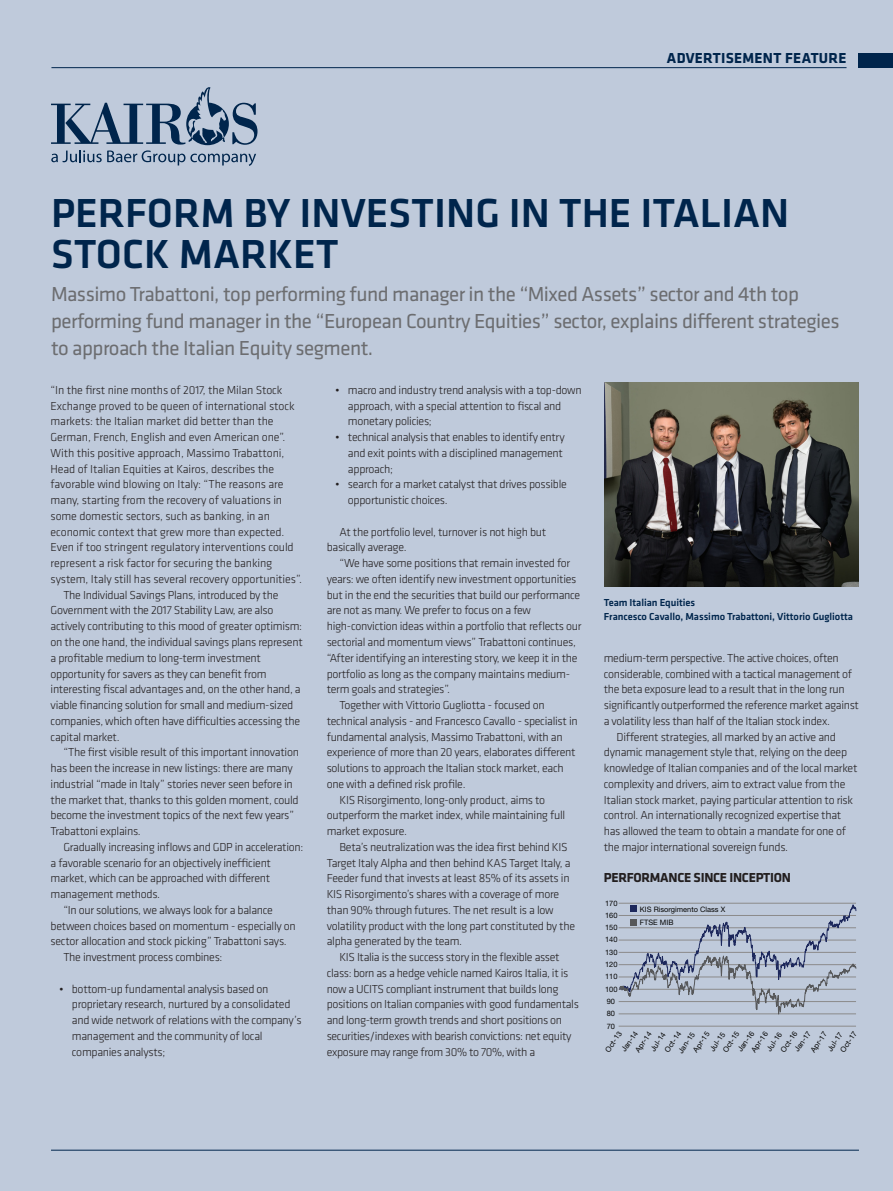
<style>
.page{position:relative;width:893px;height:1191px;background:#bfcadb}
.page>*{position:absolute;margin:0;border:0;box-sizing:border-box;transform-origin:0 0}
.Headline__investme{font:500 42px/40.5px "Klavika";color:#00254c}
.Standfirst{font:21px/27px "Klavika";letter-spacing:-.025em;color:#6c6d70}
.t1{font:700 15px "Klavika";letter-spacing:.02em;color:#00254c}
.Body_copy__no_inde{font:700 13.5px "Klavika";letter-spacing:-.02em;color:#231f20}
.Body_copy__no_inde-2{font:300 12px/15.8px "Klavika";letter-spacing:-.025em;color:#231f20}
.Standfirst-2{font:500 10.5px/13.5px "Klavika";letter-spacing:-.005em;color:#00254c}
.t2{font:7.5px/13.2px "Helvetica Neue LT Pro";color:#050504}
</style>
<div class="page">
<hr style="left:51px;top:67px;width:795px;height:1px;background:#00254c">
<div style="left:859px;top:53px;width:34px;height:15px;background:#00254c"></div>
<hr style="left:51px;top:1149px;width:808px;height:1px;background:#00254c">
<svg style="left:51px;top:87px;width:206px;height:79px"></svg>
<svg style="left:619px;top:903px;width:238px;height:124px"></svg>
<div style="left:630px;top:905px;width:7px;height:7px;background:#1d285c"></div>
<div style="left:630px;top:919px;width:7px;height:7px;background:#57585a"></div>
<img style="left:604px;top:383px;width:255px;height:203px">
<p class="t1" style="left:667px;top:47px;width:181px">ADVERTISEMENT FEATURE</p>
<p class="Headline__investme" style="left:51px;top:192px;width:740px">PERFORM BY INVESTING IN THE ITALIAN<br>STOCK MARKET</p>
<p class="Standfirst" style="left:51px;top:280px;width:790px">Massimo Trabattoni, top performing fund manager in the “Mixed Assets” sector and 4th top performing fund manager in the “European Country Equities” sector, explains different strategies to approach the Italian Equity segment.</p>
<p class="Body_copy__no_inde-2" style="left:51px;top:382px;width:253px">“In the first nine months of 2017, the Milan Stock Exchange proved to be queen of international stock markets: the Italian market did better than the German, French, English and even American one”.<br>With this positive approach, Massimo Trabattoni, Head of Italian Equities at Kairos, describes the favorable wind blowing on Italy: “The reasons are many, starting from the recovery of valuations in some domestic sectors, such as banking, in an economic context that grew more than expected.<br>Even if too stringent regulatory interventions could represent a risk factor for securing the banking system, Italy still has several recovery opportunities”.</p>
<p class="Body_copy__no_inde-2" style="left:51px;top:587px;width:254px;text-indent:13px">The Individual Savings Plans, introduced by the Government with the 2017 Stability Law, are also actively contributing to this mood of greater optimism: on the one hand, the individual savings plans represent a profitable medium to long-term investment opportunity for savers as they can benefit from interesting fiscal advantages and, on the other hand, a viable financing solution for small and medium-sized companies, which often have difficulties accessing the capital market.</p>
<p class="Body_copy__no_inde-2" style="left:51px;top:744px;width:250px;text-indent:13px">“The first visible result of this important innovation has been the increase in new listings: there are many industrial “made in Italy” stories never seen before in the market that, thanks to this golden moment, could become the investment topics of the next few years” Trabattoni explains.</p>
<p class="Body_copy__no_inde-2" style="left:51px;top:839px;width:254px;text-indent:13px">Gradually increasing inflows and GDP in acceleration: a favorable scenario for an objectively inefficient market, which can be approached with different management methods.</p>
<p class="Body_copy__no_inde-2" style="left:51px;top:902px;width:247px;text-indent:13px">“In our solutions, we always look for a balance between choices based on momentum - especially on sector allocation and stock picking” Trabattoni says.</p>
<p class="Body_copy__no_inde-2" style="left:63px;top:949px;width:161px">The investment process combines:</p>
<p class="Body_copy__no_inde-2" style="left:72px;top:980px;width:231px;text-indent:-13px">• bottom-up fundamental analysis based on proprietary research, nurtured by a consolidated and wide network of relations with the company’s management and the community of local companies analysts;</p>
<p class="Body_copy__no_inde-2" style="left:348px;top:382px;width:235px;text-indent:-13px">• macro and industry trend analysis with a top-down approach, with a special attention to fiscal and monetary policies;</p>
<p class="Body_copy__no_inde-2" style="left:348px;top:429px;width:218px;text-indent:-13px">• technical analysis that enables to identify entry and exit points with a disciplined management approach;</p>
<p class="Body_copy__no_inde-2" style="left:348px;top:476px;width:220px;text-indent:-13px">• search for a market catalyst that drives possible opportunistic choices.</p>
<p class="Body_copy__no_inde-2" style="left:327px;top:524px;width:221px;text-indent:13px">At the portfolio level, turnover is not high but basically average.</p>
<p class="Body_copy__no_inde-2" style="left:327px;top:555px;width:256px;text-indent:13px">“We have some positions that remain invested for years: we often identify new investment opportunities but in the end the securities that build our performance are not as many. We prefer to focus on a few high-conviction ideas within a portfolio that reflects our sectorial and momentum views” Trabattoni continues, “After identifying an interesting story, we keep it in the portfolio as long as the company maintains medium&shy;term goals and strategies”.</p>
<p class="Body_copy__no_inde-2" style="left:327px;top:697px;width:252px;text-indent:13px">Together with Vittorio Gugliotta - focused on technical analysis - and Francesco Cavallo - specialist in fundamental analysis, Massimo Trabattoni, with an experience of more than 20 years, elaborates different solutions to approach the Italian stock market, each one with a defined risk profile.</p>
<p class="Body_copy__no_inde-2" style="left:327px;top:791px;width:240px;text-indent:13px">KIS Risorgimento, long-only product, aims to outperform the market index, while maintaining full market exposure.</p>
<p class="Body_copy__no_inde-2" style="left:327px;top:839px;width:250px;text-indent:13px">Beta’s neutralization was the idea first behind KIS Target Italy Alpha and then behind KAS Target Italy, a Feeder fund that invests at least 85% of its assets in KIS Risorgimento’s shares with a coverage of more than 90% through futures. The net result is a low volatility product with the long part constituted by the alpha generated by the team.</p>
<p class="Body_copy__no_inde-2" style="left:327px;top:949px;width:254px;text-indent:13px">KIS Italia is the success story in the flexible asset class: born as a hedge vehicle named Kairos Italia, it is now a UCITS compliant instrument that builds long positions on Italian companies with good fundamentals and long-term growth trends and short positions on securities/indexes with bearish convictions: net equity exposure may range from 30% to 70%, with a</p>
<p class="Standfirst-2" style="left:604px;top:595px;width:250px">Team Italian Equities<br>Francesco Cavallo, Massimo Trabattoni, Vittorio Gugliotta</p>
<p class="Body_copy__no_inde-2" style="left:604px;top:650px;width:257px">medium-term perspective. The active choices, often considerable, combined with a tactical management of the beta exposure lead to a result that in the long run significantly outperformed the reference market against a volatility less than half of the Italian stock index.</p>
<p class="Body_copy__no_inde-2" style="left:604px;top:728px;width:255px;text-indent:13px">Different strategies, all marked by an active and dynamic management style that, relying on the deep knowledge of Italian companies and of the local market complexity and drivers, aim to extract value from the Italian stock market, paying particular attention to risk control. An internationally recognized expertise that has allowed the team to obtain a mandate for one of the major international sovereign funds.</p>
<p class="Body_copy__no_inde" style="left:604px;top:868px;width:189px">PERFORMANCE SINCE INCEPTION</p>
<p class="t2" style="left:605px;top:896px;width:14px">170</p>
<p class="t2" style="left:605px;top:908px;width:14px">160</p>
<p class="t2" style="left:605px;top:920px;width:14px">150</p>
<p class="t2" style="left:605px;top:933px;width:14px">140</p>
<p class="t2" style="left:605px;top:945px;width:14px">130</p>
<p class="t2" style="left:605px;top:957px;width:14px">120</p>
<p class="t2" style="left:605px;top:970px;width:14px">110</p>
<p class="t2" style="left:605px;top:982px;width:14px">100</p>
<p class="t2" style="left:607px;top:994px;width:10px">90</p>
<p class="t2" style="left:607px;top:1007px;width:10px">80</p>
<p class="t2" style="left:640px;top:902px;width:87px">KIS Risorgimento Class X<br>FTSE MIB</p>
<p class="t2" style="left:607px;top:1019px;width:10px">70</p>
<p class="t2" style="left:734px;top:1047px;width:25px;rotate:-55deg">Jan-16</p>
<p class="t2" style="left:607px;top:1039px;width:25px;text-indent:-10px;rotate:-55deg">Oct-13<br>Jan-14</p>
<p class="t2" style="left:790px;top:1047px;width:25px;rotate:-55deg">Jan-17</p>
<p class="t2" style="left:807px;top:1047px;width:24px;rotate:-55deg">Apr-17</p>
<p class="t2" style="left:824px;top:1046px;width:22px;rotate:-55deg">Jul-17</p>
<p class="t2" style="left:777px;top:1047px;width:25px;rotate:-55deg">Oct-16</p>
<p class="t2" style="left:661px;top:1047px;width:25px;rotate:-55deg">Oct-14</p>
<p class="t2" style="left:837px;top:1047px;width:25px;rotate:-55deg">Oct-17</p>
<p class="t2" style="left:719px;top:1047px;width:25px;rotate:-55deg">Oct-15</p>
<p class="t2" style="left:747px;top:1047px;width:25px;rotate:-55deg">Apr-16</p>
<p class="t2" style="left:631px;top:1047px;width:25px;rotate:-55deg">Apr-14</p>
<p class="t2" style="left:647px;top:1046px;width:22px;rotate:-55deg">Jul-14</p>
<p class="t2" style="left:689px;top:1047px;width:24px;rotate:-55deg">Apr-15</p>
<p class="t2" style="left:706px;top:1046px;width:22px;rotate:-55deg">Jul-15</p>
<p class="t2" style="left:763px;top:1046px;width:22px;rotate:-55deg">Jul-16</p>
<p class="t2" style="left:674px;top:1048px;width:25px;rotate:-55deg">Jan-15</p>
</div>
